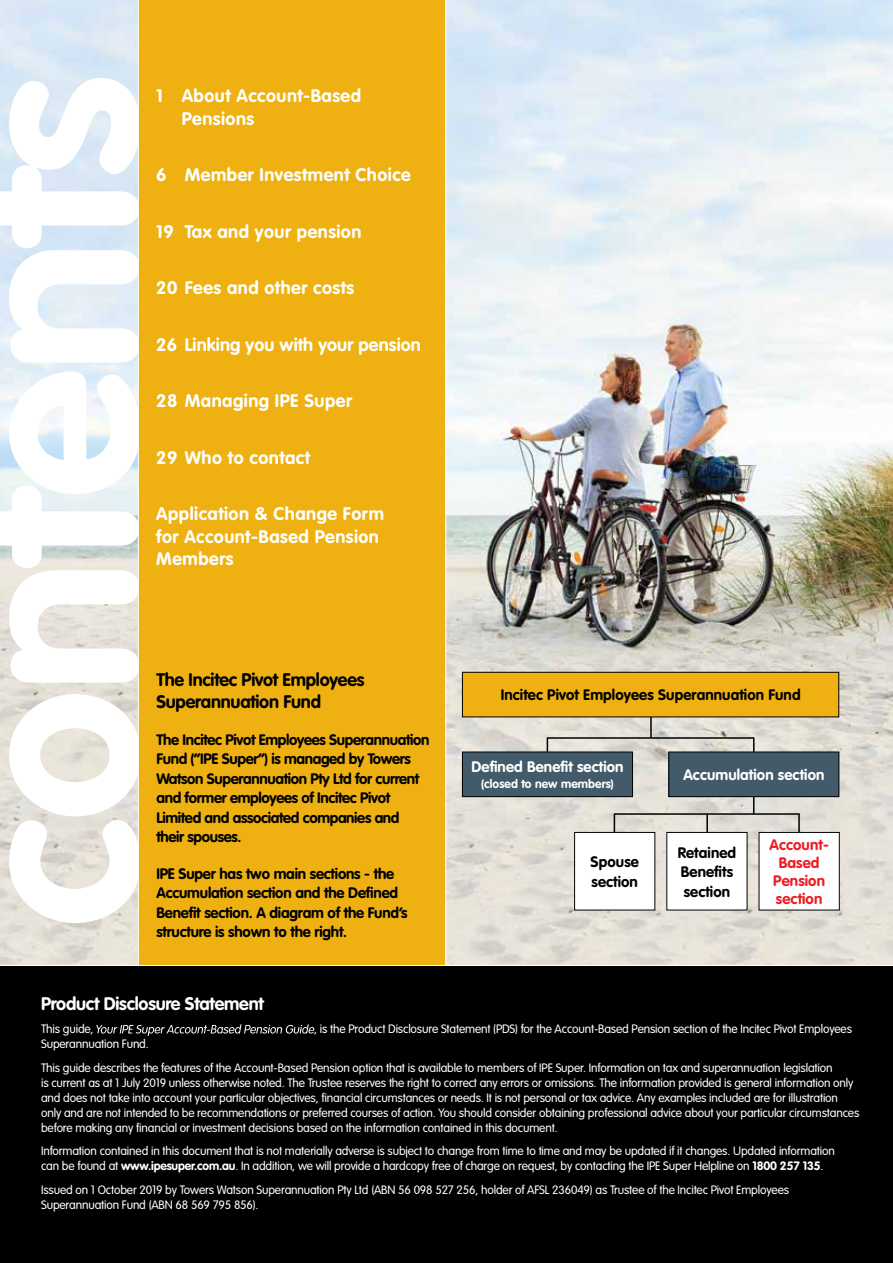
<style>
.page{position:relative;width:893px;height:1263px;background:#fff}
.page>*{position:absolute;margin:0;border:0;box-sizing:border-box;transform-origin:0 0}
.t1{font:700 237px "VAG Rounded";letter-spacing:-.015em;color:#fff}
.t2{font:700 18px/22.5px "VAG Rounded";letter-spacing:.025em;color:#fff}
.t3{font:700 18px/22.5px "VAG Rounded";letter-spacing:-.015em;color:#000}
.t4{font:700 18px "VAG Rounded";letter-spacing:.005em;color:#fff}
.t5{font:700 18px "VAG Rounded";letter-spacing:-.015em;color:#fff}
.t6{font:700 15px/19.5px "VAG Rounded";letter-spacing:-.015em;color:#000}
.t7{font:700 15px/19.5px "VAG Rounded";letter-spacing:.005em;color:#000}
.t8{font:700 15px "VAG Rounded";letter-spacing:.005em;color:#fff}
.t9{font:700 15px/18px "VAG Rounded";letter-spacing:.005em;color:#ed1d24;text-align:center}
.t10{font:300 12px/15px "VAG Rounded";letter-spacing:-.015em;color:#fff}
.t11{font:700 12px "VAG Rounded";letter-spacing:.005em;color:#fff}
.s1{font-weight:700}
</style>
<div class="page">
<img style="left:0;top:0;width:893px;height:965px">
<div style="left:138px;top:0;width:307px;height:975px;background:#eeb111"></div>
<div style="left:0;top:965px;width:893px;height:298px;background:#000"></div>
<svg style="left:96px;top:1024px;width:219px;height:12px"></svg>
<hr style="left:445px;top:0;width:1px;height:965px;background:#fff">
<svg style="left:547px;top:739px;width:1px;height:13px"></svg>
<hr style="left:753px;top:738px;width:1px;height:76px;background:#000">
<hr style="left:650px;top:717px;width:2px;height:21px;background:#000">
<svg style="left:614px;top:815px;width:1px;height:17px"></svg>
<svg style="left:706px;top:815px;width:2px;height:17px"></svg>
<svg style="left:798px;top:814px;width:2px;height:18px"></svg>
<hr style="left:547px;top:737px;width:207px;height:2px;background:#000">
<hr style="left:614px;top:813px;width:185px;height:2px;background:#000">
<div style="left:462px;top:672px;width:377px;height:45px;background:#eeb111"></div>
<div style="left:462px;top:672px;width:377px;height:45px;border:1px solid #000"></div>
<div style="left:462px;top:752px;width:170px;height:45px;background:#425a69"></div>
<div style="left:462px;top:752px;width:171px;height:45px;border:1px solid #000"></div>
<div style="left:669px;top:752px;width:170px;height:45px;background:#425a69"></div>
<div style="left:668px;top:752px;width:171px;height:45px;border:1px solid #000"></div>
<div style="left:575px;top:832px;width:80px;height:78px;background:#fff"></div>
<div style="left:574px;top:832px;width:81px;height:78px;border:1px solid #000"></div>
<div style="left:667px;top:832px;width:80px;height:78px;background:#fff"></div>
<div style="left:759px;top:832px;width:80px;height:78px;background:#fff"></div>
<div style="left:759px;top:832px;width:81px;height:78px;border:1px solid #000"></div>
<hr style="left:138px;top:0;width:1px;height:965px;background:#fff">
<hr style="left:0;top:965px;width:893px;height:1px;background:#fff">
<h1 class="t1" style="left:-85px;top:928px;width:854px;rotate:-90deg">contents</h1>
<h2 class="t2" style="left:182px;top:84px;width:181px;text-indent:-26px">1 About Account-Based<br>Pensions</h2>
<h2 class="t2" style="left:156px;top:163px;width:256px">6 Member Investment Choice</h2>
<h2 class="t2" style="left:156px;top:220px;width:207px">19 Tax and your pension</h2>
<h2 class="t2" style="left:156px;top:276px;width:199px">20 Fees and other costs</h2>
<h2 class="t4" style="left:156px;top:334px;width:266px">26 Linking you with your pension</h2>
<h2 class="t2" style="left:156px;top:390px;width:197px">28 Managing IPE Super</h2>
<h2 class="t2" style="left:156px;top:446px;width:155px">29 Who to contact</h2>
<h2 class="t2" style="left:156px;top:503px;width:229px">Application &amp; Change Form for Account-Based Pension<br>Members</h2>
<h2 class="t3" style="left:156px;top:668px;width:209px">The Incitec Pivot Employees<br>Superannuation Fund</h2>
<p class="t6" style="left:156px;top:730px;width:274px">The Incitec Pivot Employees Superannuation Fund (“IPE Super”) is managed by Towers Watson Superannuation Pty Ltd for current and former employees of Incitec Pivot Limited and associated companies and their spouses.</p>
<p class="t6" style="left:156px;top:864px;width:253px">IPE Super has two main sections - the Accumulation section and the Defined Benefit section. A diagram of the Fund’s structure is shown to the right.</p>
<p class="t7" style="left:501px;top:685px;width:301px">Incitec Pivot Employees Superannuation Fund</p>
<p class="t8" style="left:471px;top:758px;width:154px">Defined Benefit section</p>
<p class="t11" style="left:481px;top:777px;width:134px">(closed to new members)</p>
<p class="t8" style="left:683px;top:766px;width:143px">Accumulation section</p>
<p class="t7" style="left:591px;top:852px;width:50px">Spouse section</p>
<p class="t7" style="left:678px;top:842px;width:60px">Retained<br>Benefits section</p>
<p class="t9" style="left:769px;top:836px;width:61px">Account-<br>Based<br>Pension section</p>
<h2 class="t5" style="left:41px;top:993px;width:224px">Product Disclosure Statement</h2>
<p class="t10" style="left:41px;top:1022px;width:54px">This guide,</p>
<p class="t10" style="left:314px;top:1022px;width:539px">, is the Product Disclosure Statement (PDS) for the Account-Based Pension section of the Incitec Pivot Employees</p>
<p class="t10" style="left:41px;top:1032px;width:793px;line-height:23.4px">Superannuation Fund.<br>This guide describes the features of the Account-Based Pension option that is available to members of IPE Super. Information on tax and superannuation legislation</p>
<p class="t10" style="left:41px;top:1075px;width:820px">is current as at 1 July 2019 unless otherwise noted. The Trustee reserves the right to correct any errors or omissions. The information provided is general information only and does not take into account your particular objectives, financial circumstances or needs. It is not personal or tax advice. Any examples included are for illustration only and are not intended to be recommendations or preferred courses of action. You should consider obtaining professional advice about your particular circumstances before making any financial or investment decisions based on the information contained in this document.</p>
<p class="t10" style="left:41px;top:1144px;width:795px">Information contained in this document that is not materially adverse is subject to change from time to time and may be updated if it changes. Updated information can be found at <span class="s1">www.ipesuper.com.au</span>. In addition, we will provide a hardcopy free of charge on request, by contacting the IPE Super Helpline on <span class="s1">1800 257 135</span>.</p>
<p class="t10" style="left:41px;top:1182px;width:749px">Issued on 1 October 2019 by Towers Watson Superannuation Pty Ltd (ABN 56 098 527 256, holder of AFSL 236049) as Trustee of the Incitec Pivot Employees<br>Superannuation Fund (ABN 68 569 795 856).</p>
</div>
